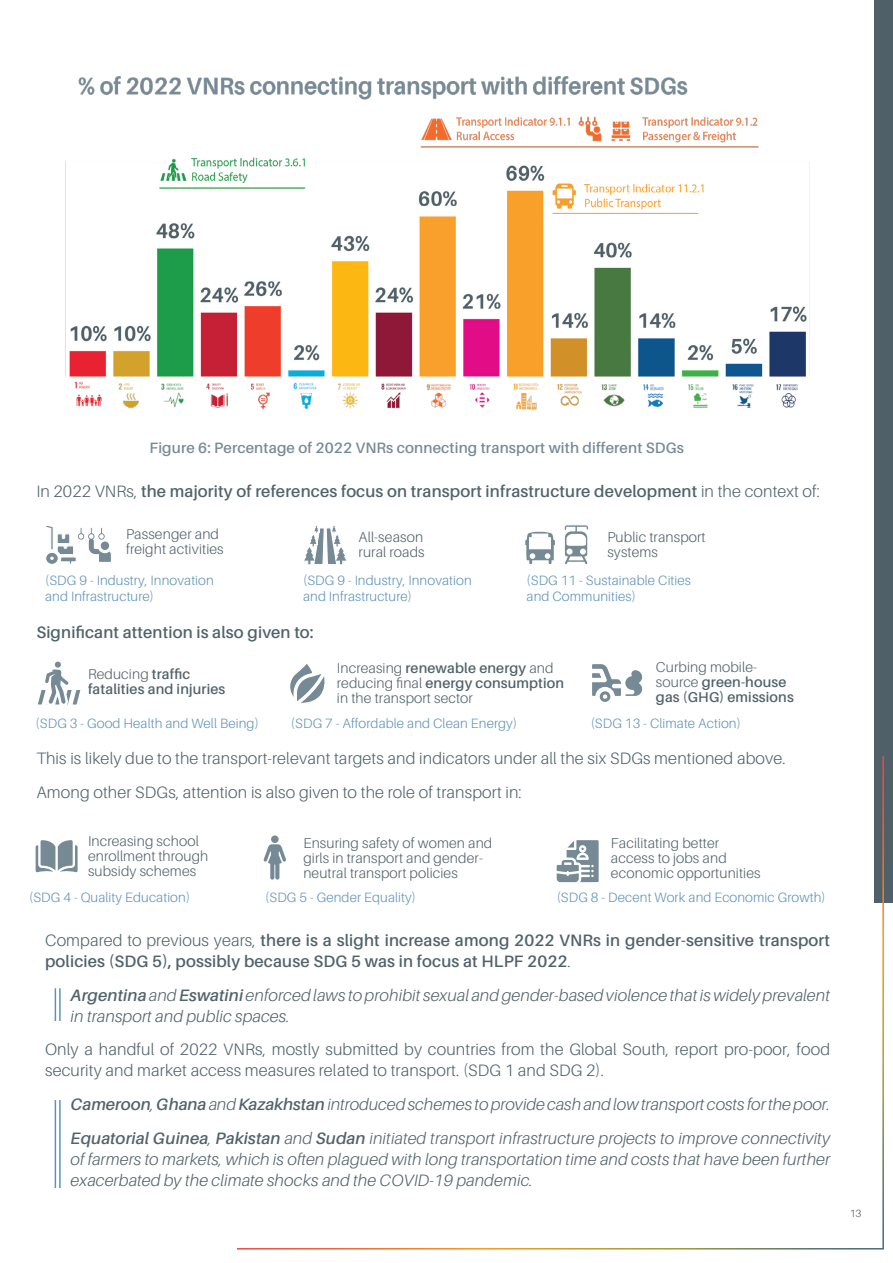
<style>
.page{position:relative;width:893px;height:1263px;background:#fff}
.page>*{position:absolute;margin:0;border:0;box-sizing:border-box;transform-origin:0 0}
.t1{font:italic 300 16.5px/21px "Aileron";letter-spacing:.01em;color:#51626a}
.t2{font:300 16.5px/33.8px "Aileron";letter-spacing:.01em;color:#51626a}
.t3{font:600 16.5px/21px "Aileron";letter-spacing:.01em;color:#51626a}
.t4{font:600 15px "Aileron";letter-spacing:.01em;color:#768a96}
.t5{font:300 14.25px/15px "Aileron";letter-spacing:.01em;color:#51626a}
.t6{font:600 14.25px/15px "Aileron";letter-spacing:.01em;color:#51626a}
.t7{font:300 13.5px/16.5px "Aileron";letter-spacing:.01em;color:#6093b9}
.t8{font:300 10.5px "Aileron";color:#58595b}
.s1{font-weight:300}
.s2{font-weight:600}
</style>
<div class="page">
<div style="left:875px;top:0;width:18px;height:903px;background:#4f6069"></div>
<hr style="left:882px;top:756px;width:2px;height:493px;background:#fff">
<img style="left:65px;top:76px;width:745px;height:334px">
<svg style="left:557px;top:840px;width:42px;height:42px"></svg>
<svg style="left:525px;top:525px;width:63px;height:40px"></svg>
<svg style="left:38px;top:669px;width:43px;height:36px"></svg>
<svg style="left:54px;top:661px;width:8px;height:7px"></svg>
<div style="left:53px;top:660px;width:9px;height:9px;border:1px solid #fff;border-radius:50%"></div>
<svg style="left:290px;top:664px;width:35px;height:39px"></svg>
<svg style="left:592px;top:664px;width:51px;height:38px"></svg>
<svg style="left:46px;top:525px;width:65px;height:39px"></svg>
<svg style="left:304px;top:525px;width:42px;height:40px"></svg>
<svg style="left:36px;top:840px;width:42px;height:32px"></svg>
<svg style="left:263px;top:844px;width:23px;height:36px"></svg>
<div style="left:271px;top:835px;width:8px;height:8px;background:#768a96;border-radius:50%"></div>
<hr style="left:55px;top:988px;width:1px;height:33px;background:#6093b9">
<hr style="left:59px;top:988px;width:2px;height:33px;background:#6093b9">
<hr style="left:55px;top:1100px;width:1px;height:88px;background:#6093b9">
<hr style="left:59px;top:1100px;width:2px;height:88px;background:#6093b9">
<p class="t4" style="left:149px;top:440px;width:536px">Figure 6: Percentage of 2022 VNRs connecting transport with different SDGs</p>
<p class="t3" style="left:36px;top:481px;width:785px"><span class="s1">In 2022 VNRs,</span> the majority of references focus on transport infrastructure development <span class="s1">in the context of:</span></p>
<p class="t5" style="left:126px;top:527px;width:99px">Passenger and freight activities</p>
<p class="t7" style="left:45px;top:572px;width:170px">(SDG 9 - Industry, Innovation and Infrastructure)</p>
<p class="t5" style="left:359px;top:530px;width:68px">All-season rural roads</p>
<p class="t5" style="left:607px;top:530px;width:100px">Public transport systems</p>
<p class="t7" style="left:303px;top:572px;width:170px">(SDG 9 - Industry, Innovation and Infrastructure)</p>
<p class="t7" style="left:527px;top:572px;width:166px">(SDG 11 - Sustainable Cities and Communities)</p>
<p class="t3" style="left:36px;top:621px;width:279px">Significant attention is also given to:</p>
<p class="t6" style="left:88px;top:667px;width:139px"><span class="s1">Reducing</span> traffic fatalities and injuries</p>
<p class="t5" style="left:337px;top:661px;width:229px">Increasing <span class="s2">renewable energy</span> and reducing final <span class="s2">energy consumption </span>in the transport sector</p>
<p class="t6" style="left:656px;top:660px;width:139px"><span class="s1">Curbing mobile&shy;source</span> green-house gas (GHG) emissions</p>
<p class="t7" style="left:36px;top:715px;width:225px">(SDG 3 - Good Health and Well Being)</p>
<p class="t7" style="left:291px;top:715px;width:228px">(SDG 7 - Affordable and Clean Energy)</p>
<p class="t7" style="left:591px;top:715px;width:152px">(SDG 13 - Climate Action)</p>
<p class="t2" style="left:36px;top:742px;width:751px">This is likely due to the transport-relevant targets and indicators under all the six SDGs mentioned above.<br>Among other SDGs, attention is also given to the role of transport in:</p>
<p class="t5" style="left:611px;top:835px;width:151px">Facilitating better access to jobs and economic opportunities</p>
<p class="t5" style="left:88px;top:834px;width:122px">Increasing school enrollment through subsidy schemes</p>
<p class="t5" style="left:303px;top:836px;width:190px">Ensuring safety of women and girls in transport and gender&shy;neutral transport policies</p>
<p class="t7" style="left:29px;top:889px;width:163px">(SDG 4 - Quality Education)</p>
<p class="t7" style="left:265px;top:889px;width:152px">(SDG 5 - Gender Equality)</p>
<p class="t7" style="left:557px;top:889px;width:270px">(SDG 8 - Decent Work and Economic Growth)</p>
<p class="t3" style="left:45px;top:930px;width:786px"><span class="s1">Compared to previous years,</span> there is a slight increase among 2022 VNRs in gender-sensitive transport policies (SDG 5), possibly because SDG 5 was in focus at HLPF 2022<span class="s1">.</span></p>
<p class="t1" style="left:71px;top:984px;width:761px"><span class="s2">Argentina</span> and <span class="s2">Eswatini</span> enforced laws to prohibit sexual and gender-based violence that is widely prevalent in transport and public spaces.</p>
<p class="t2" style="left:45px;top:1039px;width:786px;line-height:21px">Only a handful of 2022 VNRs, mostly submitted by countries from the Global South, report pro-poor, food security and market access measures related to transport. (SDG 1 and SDG 2).</p>
<p class="t1" style="left:71px;top:1088px;width:761px;line-height:33.8px"><span class="s2">Cameroon</span>, <span class="s2">Ghana</span> and <span class="s2">Kazakhstan</span> introduced schemes to provide cash and low transport costs for the poor.<br><span class="s2">Equatorial Guinea</span>, <span class="s2">Pakistan</span> and <span class="s2">Sudan</span> initiated transport infrastructure projects to improve connectivity</p>
<p class="t1" style="left:71px;top:1149px;width:761px">of farmers to markets, which is often plagued with long transportation time and costs that have been further exacerbated by the climate shocks and the COVID-19 pandemic.</p>
<p class="t8" style="left:850px;top:1208px;width:13px">13</p>
</div>
